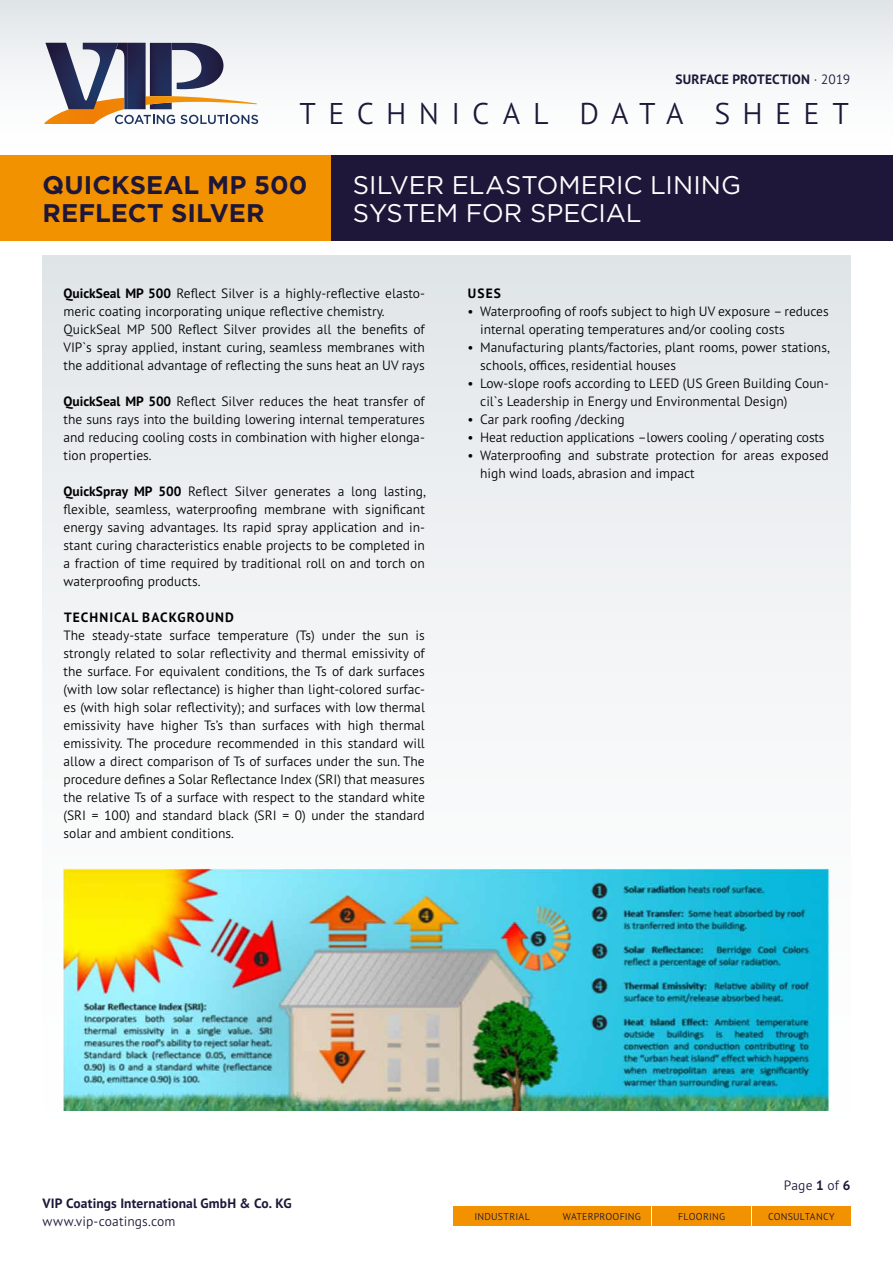
<style>
.page{position:relative;width:893px;height:1263px;background:#fff}
.page>*{position:absolute;margin:0;border:0;box-sizing:border-box;transform-origin:0 0}
.t1{font:300 30px "PT Sans Pro";letter-spacing:.405em;color:#1e1739}
.t2{font:25.5px/28.5px "Gotham";color:#fff}
.t3{font:700 25.5px/28.5px "Gotham";color:#1e1739}
.t4{font:300 13.5px/18px "PT Sans Pro";color:#000}
.t5{font:700 13.5px "PT Sans Pro";letter-spacing:.01em;color:#1e1739}
.t6{font:300 13.5px "PT Sans Pro";letter-spacing:.01em;color:#1e1739}
.t7{font:700 13.5px "PT Sans Pro";letter-spacing:.08em;color:#000}
.t8{font:300 9.9px "PT Sans Pro";letter-spacing:.02em;color:#1e1739}
.s1{font-weight:300}
.s2{font-weight:700}
</style>
<div class="page">
<div style="left:0;top:0;width:893px;height:155px;background:linear-gradient(to bottom,#e2e7e9,#fff)"></div>
<div style="left:453px;top:1206px;width:98px;height:20px;background:#f39200"></div>
<div style="left:553px;top:1206px;width:98px;height:20px;background:#f39200"></div>
<div style="left:653px;top:1206px;width:98px;height:20px;background:#f39200"></div>
<div style="left:752px;top:1206px;width:98px;height:20px;background:#f39200"></div>
<svg style="left:44px;top:43px;width:215px;height:81px"></svg>
<div style="left:42px;top:256px;width:808px;height:960px;background:linear-gradient(to bottom,#e4e9ed,#fffffd)"></div>
<div style="left:0;top:155px;width:332px;height:85px;background:#f39200"></div>
<div style="left:332px;top:155px;width:561px;height:85px;background:#1e1739"></div>
<img style="left:63px;top:868px;width:766px;height:243px">
<p class="t5" style="left:675px;top:70px;width:176px">SURFACE PROTECTION <span class="s1">· 2019</span></p>
<h1 class="t1" style="left:299px;top:94px;width:551px">TECHNICAL DATA SHEET</h1>
<h2 class="t3" style="left:43px;top:170px;width:266px">QUICKSEAL MP 500<br>REFLECT SILVER</h2>
<h2 class="t2" style="left:353px;top:170px;width:390px">SILVER ELASTOMERIC LINING<br>SYSTEM FOR SPECIAL</h2>
<p class="t4" style="left:63px;top:284px;width:363px"><span class="s2">QuickSeal MP 500</span> Reflect Silver is a highly-reflective elasto&shy;meric coating incorporating unique reflective chemistry.<br>QuickSeal MP 500 Reflect Silver provides all the benefits of VIP`s spray applied, instant curing, seamless membranes with the additional advantage of reflecting the suns heat an UV rays</p>
<p class="t4" style="left:63px;top:392px;width:363px;text-align:justify"><span class="s2">QuickSeal MP 500</span> Reflect Silver reduces the heat transfer of the suns rays into the building lowering internal temperatures and reducing cooling costs in combination with higher elonga&shy;tion properties.</p>
<p class="t4" style="left:63px;top:482px;width:364px;text-align:justify"><span class="s2">QuickSpray MP 500</span> Reflect Silver generates a long lasting, flexible, seamless, waterproofing membrane with significant energy saving advantages. Its rapid spray application and in&shy;stant curing characteristics enable projects to be completed in a fraction of time required by traditional roll on and torch on waterproofing products.</p>
<p class="t7" style="left:64px;top:608px;width:171px">TECHNICAL BACKGROUND</p>
<p class="t4" style="left:63px;top:626px;width:363px;text-align:justify">The steady-state surface temperature (Ts) under the sun is strongly related to solar reflectivity and thermal emissivity of the surface. For equivalent conditions, the Ts of dark surfaces (with low solar reflectance) is higher than light-colored surfac&shy;es (with high solar reflectivity); and surfaces with low thermal emissivity have higher Ts’s than surfaces with high thermal emissivity. The procedure recommended in this standard will allow a direct comparison of Ts of surfaces under the sun. The procedure defines a Solar Reflectance Index (SRI) that measures the relative Ts of a surface with respect to the standard white (SRI = 100) and standard black (SRI = 0) under the standard solar and ambient conditions.</p>
<p class="t7" style="left:468px;top:284px;width:35px">USES</p>
<p class="t4" style="left:480px;top:302px;width:350px;text-indent:-13px">• Waterproofing of roofs subject to high UV exposure – reduces internal operating temperatures and/or cooling costs</p>
<p class="t4" style="left:480px;top:338px;width:351px;text-indent:-13px">• Manufacturing plants/factories, plant rooms, power stations, schools, offices, residential houses</p>
<p class="t4" style="left:480px;top:374px;width:350px;text-indent:-13px">• Low-slope roofs according to LEED (US Green Building Coun&shy;cil`s Leadership in Energy und Environmental Design)</p>
<p class="t4" style="left:467px;top:410px;width:159px">• Car park roofing /decking</p>
<p class="t4" style="left:467px;top:428px;width:359px">• Heat reduction applications –lowers cooling / operating costs</p>
<p class="t4" style="left:480px;top:446px;width:350px;text-indent:-13px">• Waterproofing and substrate protection for areas exposed high wind loads, abrasion and impact</p>
<p class="t5" style="left:43px;top:1194px;width:251px">VIP Coatings International GmbH &amp; Co. KG</p>
<p class="t6" style="left:43px;top:1213px;width:135px">www.vip-coatings.com</p>
<p class="t6" style="left:784px;top:1177px;width:68px">Page <span class="s2">1</span> of <span class="s2">6</span></p>
<p class="t8" style="left:475px;top:1210px;width:57px">INDUSTRIAL</p>
<p class="t8" style="left:563px;top:1210px;width:80px">WATERPROOFING</p>
<p class="t8" style="left:678px;top:1210px;width:48px">FLOORING</p>
<p class="t8" style="left:768px;top:1210px;width:68px">CONSULTANCY</p>
</div>
